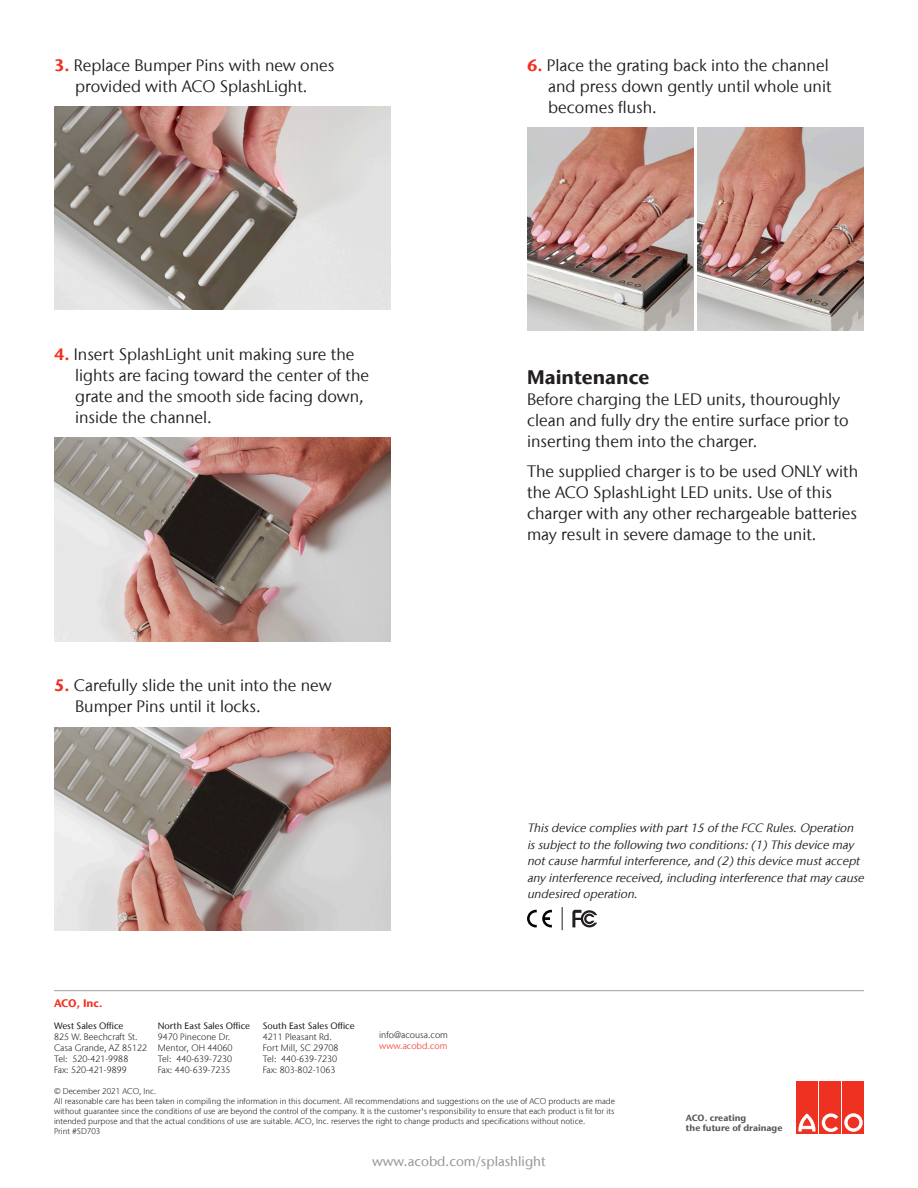
<style>
.page{position:relative;width:918px;height:1188px;background:#fff}
.page>*{position:absolute;margin:0;border:0;box-sizing:border-box;transform-origin:0 0}
.t1{font:700 19.5px "Stone Sans IIITC Com";color:#231f20}
.t2{font:16.5px/21px "Stone Sans IIITC Com";color:#231f20}
.t3{font:500 13.5px "Stone Sans IIITC Com";color:#97999c}
.t4{font:italic 12px/16.5px "Stone Sans IIITC Com";color:#231f20}
.t5{font:700 10.95px "Stone Sans IIITC Com";letter-spacing:-.005em;color:#ef3122}
.t6{font:300 9.15px "Stone Sans IIITC Com";color:#231f20}
.t7{font:500 9.15px "Stone Sans IIITC Com";color:#231f20}
.t8{font:300 9.15px "Stone Sans IIITC Com";color:#ef3122}
.t9{font:700 9px "Stone Sans IIITC Com";color:#57585a}
.t10{font:300 8.25px/9.9px "Stone Sans IIITC Com";color:#231f20;text-align:justify}
.s1{font-weight:700;color:#ef3122}
</style>
<div class="page">
<img style="left:54px;top:107px;width:336px;height:203px">
<img style="left:54px;top:438px;width:336px;height:203px">
<img style="left:527px;top:128px;width:337px;height:203px">
<img style="left:54px;top:727px;width:336px;height:203px">
<hr style="left:695px;top:126px;width:2px;height:207px;background:#fff">
<hr style="left:54px;top:990px;width:810px;height:1px;background:#a8a9ad">
<div style="left:796px;top:1081px;width:22px;height:53px;background:#ef3122"></div>
<div style="left:819px;top:1081px;width:22px;height:53px;background:#ef3122"></div>
<div style="left:843px;top:1081px;width:21px;height:53px;background:#ef3122"></div>
<svg style="left:844px;top:1113px;width:19px;height:19px"></svg>
<svg style="left:798px;top:1113px;width:40px;height:19px"></svg>
<svg style="left:527px;top:910px;width:25px;height:17px"></svg>
<svg style="left:572px;top:910px;width:25px;height:17px"></svg>
<svg style="left:562px;top:907px;width:1px;height:23px"></svg>
<p class="t2" style="left:54px;top:54px;width:282px"><span class="s1">3.</span> Replace Bumper Pins with new ones</p>
<p class="t2" style="left:75px;top:75px;width:234px">provided with ACO SplashLight.</p>
<p class="t2" style="left:527px;top:54px;width:303px"><span class="s1">6.</span> Place the grating back into the channel</p>
<p class="t2" style="left:548px;top:75px;width:285px">and press down gently until whole unit becomes flush.</p>
<p class="t2" style="left:75px;top:343px;width:295px;text-indent:-21px"><span class="s1">4.</span> Insert SplashLight unit making sure the lights are facing toward the center of the</p>
<p class="t2" style="left:75px;top:385px;width:290px">grate and the smooth side facing down, inside the channel.</p>
<p class="t2" style="left:75px;top:675px;width:258px;text-indent:-21px"><span class="s1">5.</span> Carefully slide the unit into the new<br>Bumper Pins until it locks.</p>
<p class="t5" style="left:54px;top:997px;width:50px">ACO, Inc.</p>
<p class="t7" style="left:54px;top:1020px;width:71px">West Sales Office</p>
<p class="t6" style="left:54px;top:1031px;width:85px">825 W. Beechcraft St.</p>
<p class="t6" style="left:54px;top:1042px;width:95px">Casa Grande, AZ 85122</p>
<p class="t6" style="left:54px;top:1053px;width:76px">Tel: 520-421-9988</p>
<p class="t6" style="left:54px;top:1064px;width:74px">Fax: 520-421-9899</p>
<p class="t7" style="left:158px;top:1020px;width:94px">North East Sales Office</p>
<p class="t6" style="left:158px;top:1031px;width:74px">9470 Pinecone Dr.</p>
<p class="t6" style="left:158px;top:1042px;width:76px">Mentor, OH 44060</p>
<p class="t6" style="left:158px;top:1053px;width:76px">Tel: 440-639-7230</p>
<p class="t6" style="left:158px;top:1064px;width:74px">Fax: 440-639-7235</p>
<p class="t7" style="left:263px;top:1020px;width:93px">South East Sales Office</p>
<p class="t6" style="left:263px;top:1031px;width:71px">4211 Pleasant Rd.</p>
<p class="t6" style="left:263px;top:1042px;width:77px">Fort Mill, SC 29708</p>
<p class="t6" style="left:263px;top:1053px;width:76px">Tel: 440-639-7230</p>
<p class="t6" style="left:263px;top:1064px;width:74px">Fax: 803-802-1063</p>
<p class="t6" style="left:379px;top:1029px;width:70px">info@acousa.com</p>
<p class="t8" style="left:379px;top:1040px;width:70px">www.acobd.com</p>
<p class="t1" style="left:527px;top:364px;width:124px">Maintenance</p>
<p class="t2" style="left:527px;top:389px;width:323px">Before charging the LED units, thouroughly clean and fully dry the entire surface prior to inserting them into the charger.</p>
<p class="t2" style="left:527px;top:461px;width:333px">The supplied charger is to be used ONLY with the ACO SplashLight LED units. Use of this</p>
<p class="t2" style="left:527px;top:503px;width:332px">charger with any other rechargeable batteries may result in severe damage to the unit.</p>
<p class="t4" style="left:527px;top:820px;width:342px">Thisdevice complieswith part15 ofthe FCC Rules.Operation issubjectto the following two conditions:(1)Thisdevice may notcause harmfulinterference,and (2)thisdevice mustaccept any interference received,including interference thatmay cause undesired operation.</p>
<p class="t10" style="left:54px;top:1087px;width:104px">© December 2021 ACO, Inc.</p>
<p class="t10" style="left:54px;top:1096px;width:563px">All reasonable care has been taken in compiling the information in this document. All recommendations and suggestions on the use of ACO products are made without guarantee since the conditions of use are beyond the control of the company. It is the customer's responsibility to ensure that each product is fit for its intended purpose and that the actual conditions of use are suitable. ACO, Inc. reserves the right to change products and specifications without notice.</p>
<p class="t10" style="left:54px;top:1126px;width:48px">Print #SD703</p>
<p class="t3" style="left:372px;top:1153px;width:175px">www.acobd.com/splashlight</p>
<p class="t9" style="left:686px;top:1112px;width:62px">ACO. creating</p>
<p class="t9" style="left:686px;top:1122px;width:98px">the future of drainage</p>
</div>
